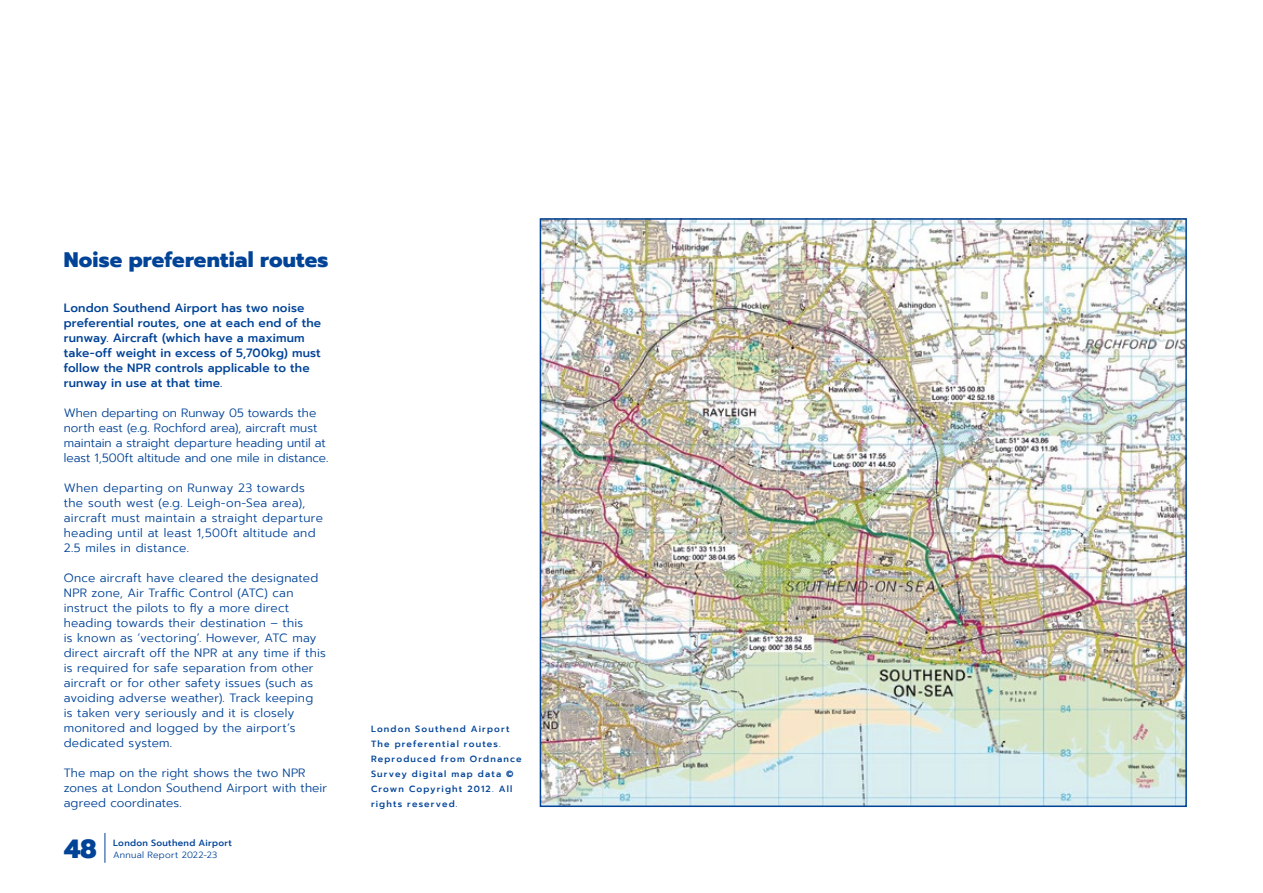
<style>
.page{position:relative;width:1263px;height:893px;background:#fff}
.page>*{position:absolute;margin:0;border:0;box-sizing:border-box;transform-origin:0 0}
.t1{font:800 26.25px "Prompt";color:#014397}
.t2{font:800 21px "Prompt";letter-spacing:.005em;color:#014397}
.t3{font:300 12px/15px "Prompt";letter-spacing:.015em;color:#014397}
.t4{font:500 12px/15px "Prompt";letter-spacing:.01em;color:#014397}
.t5{font:500 9px/15px "Prompt";letter-spacing:.125em;color:#014397}
.t6{font:500 9px "Prompt";letter-spacing:.03em;color:#014397}
.t7{font:300 9px "Prompt";letter-spacing:.03em;color:#014397}
</style>
<div class="page">
<img style="left:543px;top:221px;width:641px;height:583px">
<hr style="left:105px;top:833px;width:1px;height:30px;background:#014397">
<h2 class="t2" style="left:64px;top:244px;width:266px">Noise preferential routes</h2>
<p class="t4" style="left:64px;top:301px;width:259px">London Southend Airport has two noise preferential routes, one at each end of the runway. Aircraft (which have a maximum take-off weight in excess of 5,700kg) must follow the NPR controls applicable to the runway in use at that time.</p>
<p class="t3" style="left:64px;top:406px;width:266px">When departing on Runway 05 towards the north east (e.g. Rochford area), aircraft must maintain a straight departure heading until at least 1,500ft altitude and one mile in distance.</p>
<p class="t3" style="left:64px;top:481px;width:261px">When departing on Runway 23 towards the south west (e.g. Leigh-on-Sea area), aircraft must maintain a straight departure heading until at least 1,500ft altitude and 2.5 miles in distance.</p>
<p class="t3" style="left:64px;top:571px;width:264px">Once aircraft have cleared the designated NPR zone, Air Traffic Control (ATC) can instruct the pilots to fly a more direct heading towards their destination – this<br>is known as ‘vectoring’. However, ATC may direct aircraft off the NPR at any time if this is required for safe separation from other aircraft or for other safety issues (such as avoiding adverse weather). Track keeping<br>is taken very seriously and it is closely monitored and logged by the airport’s dedicated system.</p>
<p class="t3" style="left:64px;top:766px;width:265px">The map on the right shows the two NPR zones at London Southend Airport with their agreed coordinates.</p>
<h1 class="t1" style="left:64px;top:829px;width:34px">48</h1>
<p class="t6" style="left:113px;top:836px;width:120px">London Southend Airport</p>
<p class="t7" style="left:113px;top:849px;width:106px">Annual Report 2022-23</p>
<p class="t5" style="left:371px;top:722px;width:152px">London Southend Airport<br>The preferential routes.<br>Reproduced from Ordnance<br>Survey digital map data ©<br>Crown Copyright 2012. All rights reserved.</p>
</div>
